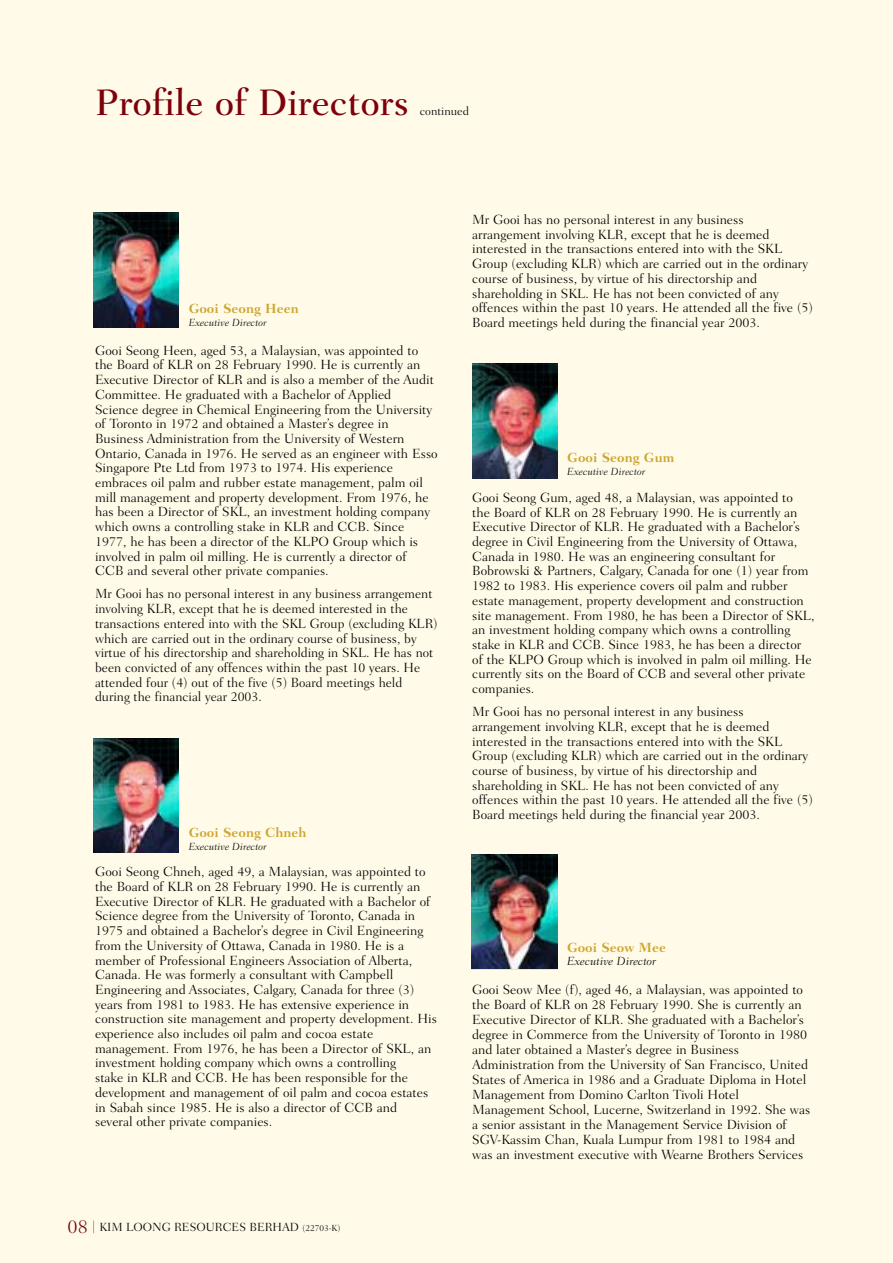
<style>
.page{position:relative;width:893px;height:1263px;background:#fff}
.page>*{position:absolute;margin:0;border:0;box-sizing:border-box;transform-origin:0 0}
.t1{font:500 37.5px "Fairfield LH";color:#7d000b}
.t2{font:300 13.5px/14.7px "Fairfield LH";color:#000}
.t3{font:700 13.5px "Fairfield LH";color:#cea42d}
.t4{font:300 12px "Fairfield LH";color:#000}
.t5{font:italic 300 12px "Fairfield LH";color:#000}
.t6{font:italic 300 10.5px "Fairfield LH";color:#000}
.s1{font-size:19.5px;color:#7d000b}
.s2{font-size:9px}
</style>
<div class="page">
<div style="left:0;top:0;width:892px;height:1263px;background:#fffbe8"></div>
<svg style="left:93px;top:1221px;width:1px;height:12px"></svg>
<img style="left:94px;top:213px;width:85px;height:114px">
<img style="left:94px;top:738px;width:85px;height:115px">
<img style="left:472px;top:364px;width:85px;height:114px">
<img style="left:472px;top:855px;width:85px;height:114px">
<h1 class="t1" style="left:95px;top:87px;width:315px">Profile of Directors</h1>
<p class="t4" style="left:419px;top:106px;width:51px">continued</p>
<p class="t3" style="left:189px;top:303px;width:112px">Gooi Seong Heen</p>
<p class="t6" style="left:189px;top:318px;width:79px">Executive Director</p>
<p class="t2" style="left:472px;top:213px;width:342px">Mr Gooi has no personal interest in any business arrangement involving KLR, except that he is deemed interested in the transactions entered into with the SKL Group (excluding KLR) which are carried out in the ordinary course of business, by virtue of his directorship and shareholding in SKL. He has not been convicted of any offences within the past 10 years. He attended all the five (5)<br>Board meetings held during the financial year 2003.</p>
<p class="t2" style="left:95px;top:344px;width:344px">Gooi Seong Heen, aged 53, a Malaysian, was appointed to the Board of KLR on 28 February 1990. He is currently an Executive Director of KLR and is also a member of the Audit Committee. He graduated with a Bachelor of Applied Science degree in Chemical Engineering from the University of Toronto in 1972 and obtained a Master’s degree in Business Administration from the University of Western Ontario, Canada in 1976. He served as an engineer with Esso Singapore Pte Ltd from 1973 to 1974. His experience embraces oil palm and rubber estate management, palm oil mill management and property development. From 1976, he has been a Director of SKL, an investment holding company which owns a controlling stake in KLR and CCB. Since 1977, he has been a director of the KLPO Group which is involved in palm oil milling. He is currently a director of CCB and several other private companies.</p>
<p class="t2" style="left:95px;top:588px;width:344px">Mr Gooi has no personal interest in any business arrangement involving KLR, except that he is deemed interested in the transactions entered into with the SKL Group (excluding KLR) which are carried out in the ordinary course of business, by virtue of his directorship and shareholding in SKL. He has not been convicted of any offences within the past 10 years. He attended four (4) out of the five (5) Board meetings held during the financial year 2003.</p>
<p class="t3" style="left:189px;top:827px;width:119px">Gooi Seong Chneh</p>
<p class="t6" style="left:189px;top:842px;width:79px">Executive Director</p>
<p class="t2" style="left:95px;top:866px;width:343px">Gooi Seong Chneh, aged 49, a Malaysian, was appointed to the Board of KLR on 28 February 1990. He is currently an Executive Director of KLR. He graduated with a Bachelor of Science degree from the University of Toronto, Canada in 1975 and obtained a Bachelor’s degree in Civil Engineering from the University of Ottawa, Canada in 1980. He is a member of Professional Engineers Association of Alberta, Canada. He was formerly a consultant with Campbell Engineering and Associates, Calgary, Canada for three (3) years from 1981 to 1983. He has extensive experience in construction site management and property development. His experience also includes oil palm and cocoa estate management. From 1976, he has been a Director of SKL, an investment holding company which owns a controlling<br>stake in KLR and CCB. He has been responsible for the development and management of oil palm and cocoa estates in Sabah since 1985. He is also a director of CCB and several other private companies.</p>
<p class="t4" style="left:68px;top:1223px;width:274px"><span class="s1">08</span> KIM LOONG RESOURCES BERHAD <span class="s2">(22703-K)</span></p>
<p class="t3" style="left:567px;top:451px;width:108px">Gooi Seong Gum</p>
<p class="t6" style="left:567px;top:467px;width:79px">Executive Director</p>
<p class="t2" style="left:472px;top:491px;width:344px">Gooi Seong Gum, aged 48, a Malaysian, was appointed to<br>the Board of KLR on 28 February 1990. He is currently an Executive Director of KLR. He graduated with a Bachelor’s degree in Civil Engineering from the University of Ottawa, Canada in 1980. He was an engineering consultant for Bobrowski &amp; Partners, Calgary, Canada for one (1) year from 1982 to 1983. His experience covers oil palm and rubber estate management, property development and construction site management. From 1980, he has been a Director of SKL, an investment holding company which owns a controlling stake in KLR and CCB. Since 1983, he has been a director of the KLPO Group which is involved in palm oil milling. He currently sits on the Board of CCB and several other private companies.</p>
<p class="t2" style="left:472px;top:706px;width:342px">Mr Gooi has no personal interest in any business arrangement involving KLR, except that he is deemed interested in the transactions entered into with the SKL Group (excluding KLR) which are carried out in the ordinary course of business, by virtue of his directorship and shareholding in SKL. He has not been convicted of any offences within the past 10 years. He attended all the five (5)<br>Board meetings held during the financial year 2003.</p>
<p class="t3" style="left:567px;top:941px;width:101px">Gooi Seow Mee</p>
<p class="t5" style="left:567px;top:956px;width:91px">Executive Director</p>
<p class="t2" style="left:472px;top:984px;width:339px">Gooi Seow Mee (f), aged 46, a Malaysian, was appointed to the Board of KLR on 28 February 1990. She is currently an Executive Director of KLR. She graduated with a Bachelor’s degree in Commerce from the University of Toronto in 1980 and later obtained a Master’s degree in Business Administration from the University of San Francisco, United States of America in 1986 and a Graduate Diploma in Hotel Management from Domino Carlton Tivoli Hotel Management School, Lucerne, Switzerland in 1992. She was a senior assistant in the Management Service Division of SGV-Kassim Chan, Kuala Lumpur from 1981 to 1984 and was an investment executive with Wearne Brothers Services</p>
</div>
